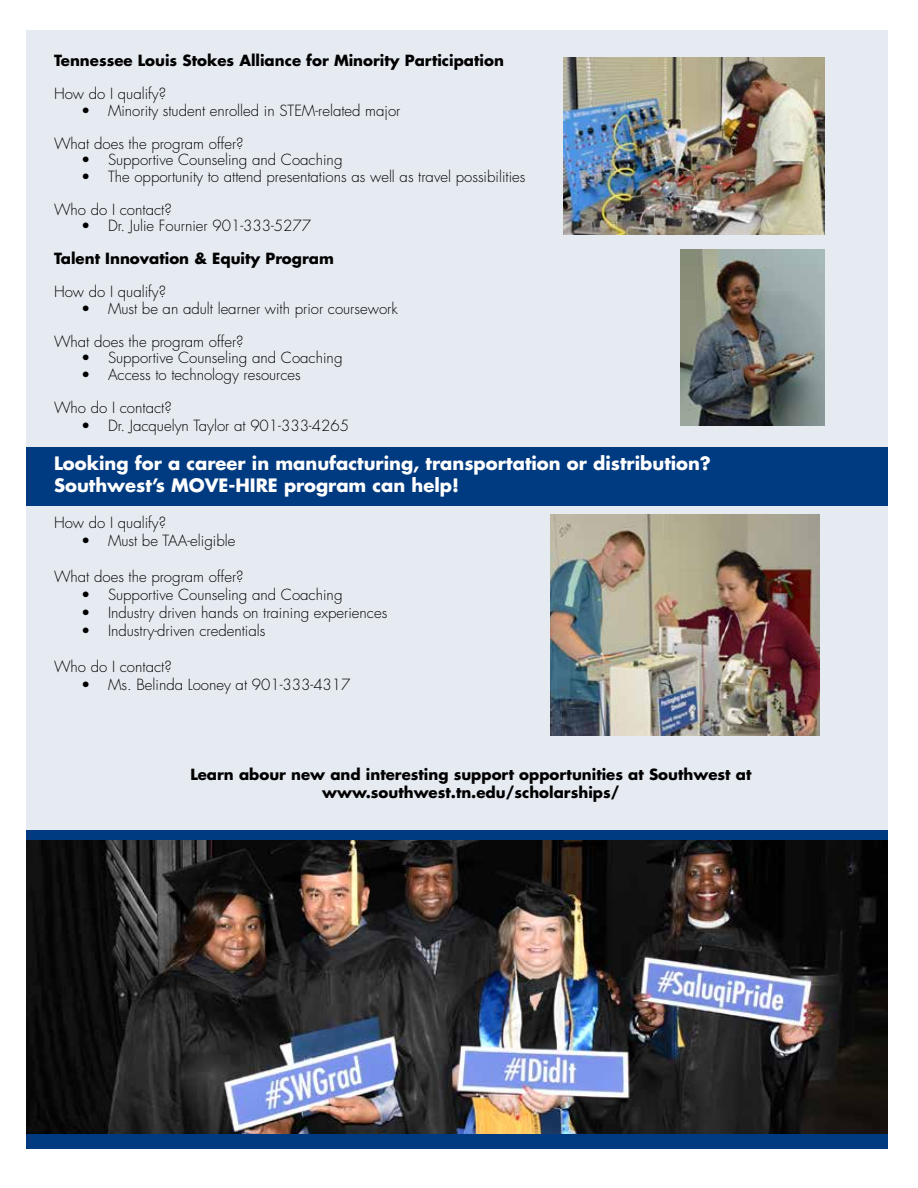
<style>
.page{position:relative;width:918px;height:1188px;background:#fff}
.page>*{position:absolute;margin:0;border:0;box-sizing:border-box;transform-origin:0 0}
.t1{font:700 18px/21.6px "Futura Std";color:#fff}
.t2{font:300 15px "Futura Std";color:#000}
.t3{font:700 15px/18px "Futura Std";color:#000;text-align:center}
</style>
<div class="page">
<div style="left:27px;top:30px;width:861px;height:1090px;background:#e6ebf2"></div>
<div style="left:27px;top:831px;width:861px;height:318px;background:#003a80"></div>
<div style="left:27px;top:448px;width:861px;height:58px;background:#003a80"></div>
<img style="left:563px;top:57px;width:261px;height:178px">
<img style="left:551px;top:514px;width:268px;height:221px">
<img style="left:681px;top:250px;width:143px;height:175px">
<img style="left:27px;top:841px;width:861px;height:293px">
<p class="t3" style="left:54px;top:52px;width:451px">Tennessee Louis Stokes Alliance for Minority Participation</p>
<p class="t2" style="left:54px;top:85px;width:114px">How do I qualify?</p>
<p class="t2" style="left:81px;top:101px;width:321px">• Minority student enrolled in STEM-related major</p>
<p class="t2" style="left:54px;top:134px;width:191px">What does the program offer?</p>
<p class="t2" style="left:81px;top:151px;width:263px">• Supportive Counseling and Coaching</p>
<p class="t2" style="left:81px;top:167px;width:446px">• The opportunity to attend presentations as well as travel possibilities</p>
<p class="t2" style="left:54px;top:200px;width:119px">Who do I contact?</p>
<p class="t2" style="left:81px;top:217px;width:232px">• Dr. Julie Fournier 901-333-5277</p>
<p class="t3" style="left:54px;top:250px;width:281px">Talent Innovation &amp; Equity Program</p>
<p class="t2" style="left:54px;top:283px;width:114px">How do I qualify?</p>
<p class="t2" style="left:81px;top:299px;width:318px">• Must be an adult learner with prior coursework</p>
<p class="t2" style="left:54px;top:332px;width:191px">What does the program offer?</p>
<p class="t2" style="left:81px;top:349px;width:263px">• Supportive Counseling and Coaching</p>
<p class="t2" style="left:81px;top:365px;width:221px">• Access to technology resources</p>
<p class="t2" style="left:54px;top:398px;width:119px">Who do I contact?</p>
<p class="t2" style="left:81px;top:416px;width:270px">• Dr. Jacquelyn Taylor at 901-333-4265</p>
<p class="t1" style="left:54px;top:453px;width:658px">Looking for a career in manufacturing, transportation or distribution?<br>Southwest’s MOVE-HIRE program can help!</p>
<p class="t2" style="left:54px;top:514px;width:114px">How do I qualify?</p>
<p class="t2" style="left:81px;top:532px;width:156px">• Must be TAA-eligible</p>
<p class="t2" style="left:54px;top:568px;width:191px">What does the program offer?</p>
<p class="t2" style="left:81px;top:586px;width:263px">• Supportive Counseling and Coaching</p>
<p class="t2" style="left:81px;top:604px;width:308px">• Industry driven hands on training experiences</p>
<p class="t2" style="left:81px;top:622px;width:186px">• Industry-driven credentials</p>
<p class="t2" style="left:54px;top:658px;width:119px">Who do I contact?</p>
<p class="t2" style="left:81px;top:676px;width:271px">• Ms. Belinda Looney at 901-333-4317</p>
<p class="t3" style="left:190px;top:765px;width:563px">Learn abour new and interesting support opportunities at Southwest at www.southwest.tn.edu/scholarships/</p>
</div>
